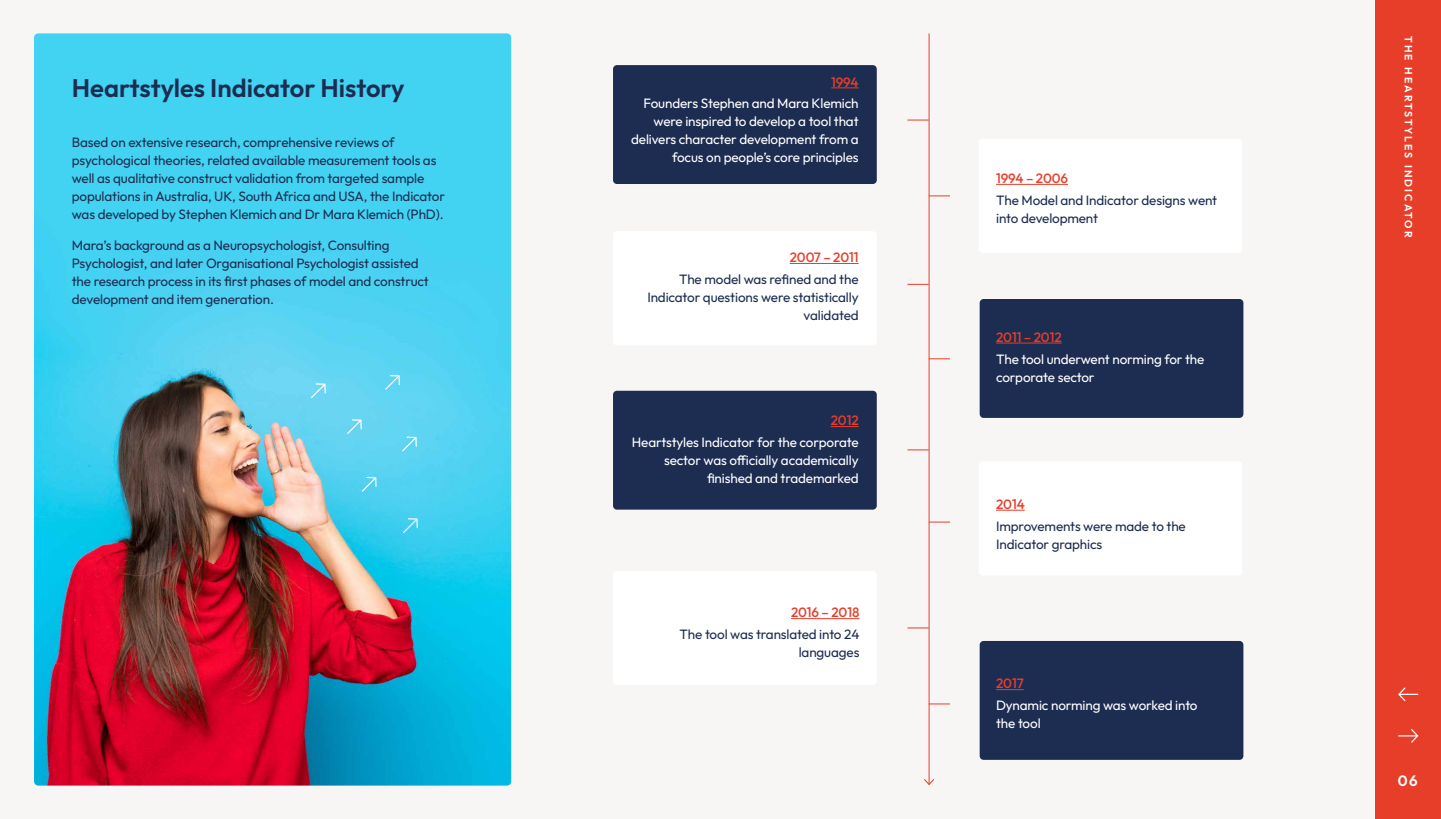
<style>
.page{position:relative;width:1441px;height:819px;background:#fff}
.page>*{position:absolute;margin:0;border:0;box-sizing:border-box;transform-origin:0 0}
.t1{font:600 25.5px "Outfit";color:#1d2d52}
.t2{font:600 15px "Outfit";color:#fff}
.t3{font:13.5px/18px "Outfit";letter-spacing:-.01em;color:#1d2d52}
.t4{font:13.5px/18px "Outfit";letter-spacing:-.01em;color:#fff}
.t5{font:500 13.5px "Outfit";letter-spacing:-.01em;color:#e73e2a}
.t6{font:600 10.5px "Outfit";letter-spacing:.195em;color:#fff}
</style>
<div class="page">
<div style="left:0;top:0;width:1375px;height:819px;background:#f8f6f4"></div>
<div style="left:979px;top:299px;width:264px;height:119px;background:#1d2d52;border-radius:4px"></div>
<div style="left:979px;top:641px;width:264px;height:118px;background:#1d2d52;border-radius:4px"></div>
<div style="left:1375px;top:0;width:65px;height:819px;background:#e73e2a"></div>
<svg style="left:1398px;top:729px;width:20px;height:14px"></svg>
<svg style="left:1398px;top:687px;width:19px;height:15px"></svg>
<hr style="left:996px;top:342px;width:65px;height:1px;background:#e73e2a">
<svg style="left:996px;top:689px;width:27px;height:1px"></svg>
<div style="left:613px;top:65px;width:263px;height:119px;background:#1d2d52;border-radius:4px"></div>
<div style="left:613px;top:391px;width:263px;height:118px;background:#1d2d52;border-radius:4px"></div>
<div style="left:613px;top:231px;width:263px;height:114px;background:#fff;border-radius:4px"></div>
<div style="left:613px;top:570px;width:263px;height:115px;background:#fff;border-radius:4px"></div>
<div style="left:978px;top:139px;width:264px;height:114px;background:#fff;border-radius:4px"></div>
<div style="left:978px;top:461px;width:264px;height:114px;background:#fff;border-radius:4px"></div>
<svg style="left:831px;top:87px;width:27px;height:1px"></svg>
<svg style="left:830px;top:426px;width:28px;height:1px"></svg>
<hr style="left:789px;top:263px;width:69px;height:1px;background:#e73e2a">
<hr style="left:791px;top:618px;width:68px;height:1px;background:#e73e2a">
<hr style="left:928px;top:33px;width:1px;height:751px;background:#e73e2a">
<svg style="left:924px;top:778px;width:10px;height:7px"></svg>
<svg style="left:928px;top:195px;width:21px;height:1px"></svg>
<svg style="left:928px;top:358px;width:21px;height:1px"></svg>
<svg style="left:928px;top:521px;width:21px;height:1px"></svg>
<svg style="left:928px;top:703px;width:21px;height:1px"></svg>
<svg style="left:907px;top:120px;width:21px;height:1px"></svg>
<svg style="left:907px;top:284px;width:21px;height:1px"></svg>
<svg style="left:907px;top:449px;width:21px;height:1px"></svg>
<svg style="left:907px;top:627px;width:21px;height:1px"></svg>
<img style="left:34px;top:33px;width:477px;height:752px">
<hr style="left:996px;top:184px;width:71px;height:1px;background:#e73e2a">
<svg style="left:996px;top:510px;width:28px;height:1px"></svg>
<svg style="left:310px;top:382px;width:16px;height:17px"></svg>
<svg style="left:346px;top:418px;width:16px;height:17px"></svg>
<svg style="left:384px;top:374px;width:16px;height:17px"></svg>
<svg style="left:360px;top:476px;width:17px;height:16px"></svg>
<svg style="left:402px;top:517px;width:16px;height:17px"></svg>
<svg style="left:401px;top:436px;width:16px;height:16px"></svg>
<h1 class="t1" style="left:72px;top:71px;width:334px">Heartstyles Indicator History</h1>
<p class="t3" style="left:72px;top:133px;width:375px">Based on extensive research, comprehensive reviews of psychological theories, related available measurement tools as well as qualitative construct validation from targeted sample populations in Australia, UK, South Africa and USA, the Indicator was developed by Stephen Klemich and Dr Mara Klemich (PhD).</p>
<p class="t3" style="left:72px;top:236px;width:358px">Mara’s background as a Neuropsychologist, Consulting Psychologist, and later Organisational Psychologist assisted the research process in its first phases of model and construct development and item generation.</p>
<p class="t5" style="left:831px;top:73px;width:29px">1994</p>
<p class="t4" style="left:631px;top:95px;width:229px;text-align:right">Founders Stephen and Mara Klemich were inspired to develop a tool that delivers character development from a focus on people’s core principles</p>
<p class="t5" style="left:789px;top:248px;width:70px">2007 – 2011</p>
<p class="t3" style="left:647px;top:270px;width:213px;text-align:right">The model was refined and the<br>Indicator questions were statistically validated</p>
<p class="t5" style="left:830px;top:411px;width:29px">2012</p>
<p class="t4" style="left:632px;top:433px;width:228px;text-align:right">Heartstyles Indicator for the corporate sector was officially academically finished and trademarked</p>
<p class="t5" style="left:791px;top:603px;width:70px">2016 – 2018</p>
<p class="t3" style="left:679px;top:625px;width:181px;text-align:right">The tool was translated into 24 languages</p>
<p class="t5" style="left:996px;top:169px;width:73px">1994 – 2006</p>
<p class="t3" style="left:996px;top:191px;width:223px">The Model and Indicator designs went into development</p>
<p class="t5" style="left:996px;top:328px;width:67px">2011 – 2012</p>
<p class="t4" style="left:996px;top:350px;width:210px">The tool underwent norming for the corporate sector</p>
<p class="t5" style="left:996px;top:495px;width:30px">2014</p>
<p class="t3" style="left:996px;top:517px;width:191px">Improvements were made to the<br>Indicator graphics</p>
<p class="t5" style="left:996px;top:674px;width:29px">2017</p>
<p class="t4" style="left:996px;top:696px;width:203px">Dynamic norming was worked into the tool</p>
<p class="t6" style="left:1415px;top:36px;width:203px;rotate:90deg">THE HEARTSTYLES INDICATOR</p>
<p class="t2" style="left:1397px;top:771px;width:21px">06</p>
</div>
